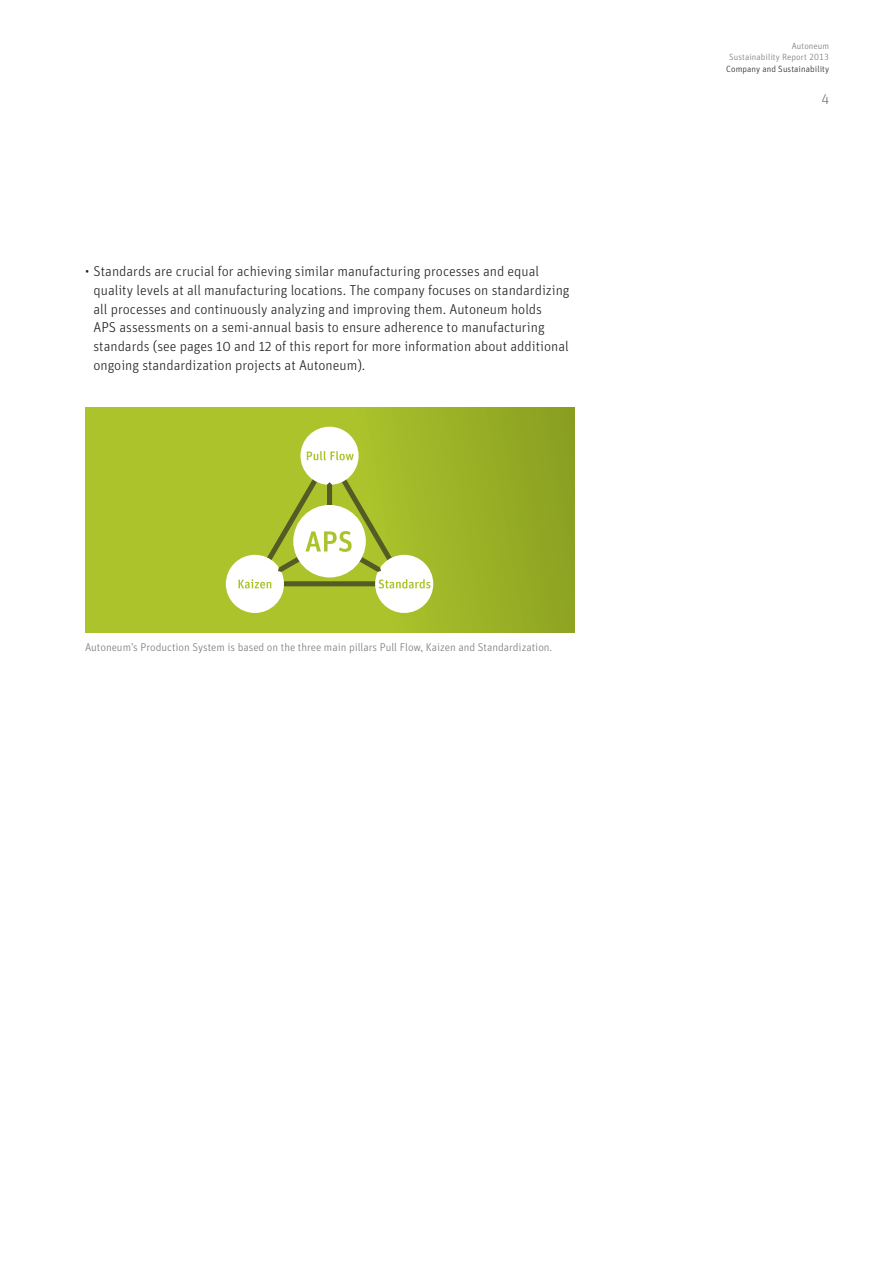
<style>
.page{position:relative;width:893px;height:1263px;background:#fff}
.page>*{position:absolute;margin:0;border:0;box-sizing:border-box;transform-origin:0 0}
.t1{font:14.25px/18.8px "Rieter Unit OT Light";color:#231f20}
.t2{font:14.25px "Rieter Unit OT Light";color:#76787b}
.t3{font:11.25px "Rieter Unit OT Light";color:#76787b}
.t4{font:9px/11.2px "Rieter Unit OT Light";letter-spacing:.01em;color:#76787b;text-align:right}
.t5{font:9px "Rieter Unit OT Light";letter-spacing:.01em;color:#231f20}
</style>
<div class="page">
<div style="left:85px;top:407px;width:489px;height:225px;background:linear-gradient(to right,#b4cb2d,#96ac25)"></div>
<div style="left:375px;top:555px;width:58px;height:58px;background:#fff;border-radius:50%"></div>
<div style="left:300px;top:427px;width:59px;height:58px;background:#fff;border-radius:50%"></div>
<div style="left:226px;top:555px;width:58px;height:58px;background:#fff;border-radius:50%"></div>
<svg style="left:238px;top:449px;width:192px;height:142px"></svg>
<p class="t1" style="left:94px;top:262px;width:478px;text-indent:-9px">• Standards are crucial for achieving similar manufacturing processes and equal quality levels at all manufacturing locations. The company focuses on standardizing all processes and continuously analyzing and improving them. Autoneum holds<br>APS assessments on a semi-annual basis to ensure adherence to manufacturing standards (see pages 10 and 12 of this report for more information about additional ongoing standardization projects at Autoneum).</p>
<p class="t3" style="left:85px;top:641px;width:469px">Autoneum’s Production System is based on the three main pillars Pull Flow, Kaizen and Standardization.</p>
<p class="t4" style="left:729px;top:41px;width:102px">Autoneum<br>Sustainability Report 2013</p>
<p class="t5" style="left:726px;top:63px;width:104px">Company and Sustainability</p>
<p class="t2" style="left:821px;top:91px;width:9px">4</p>
</div>
